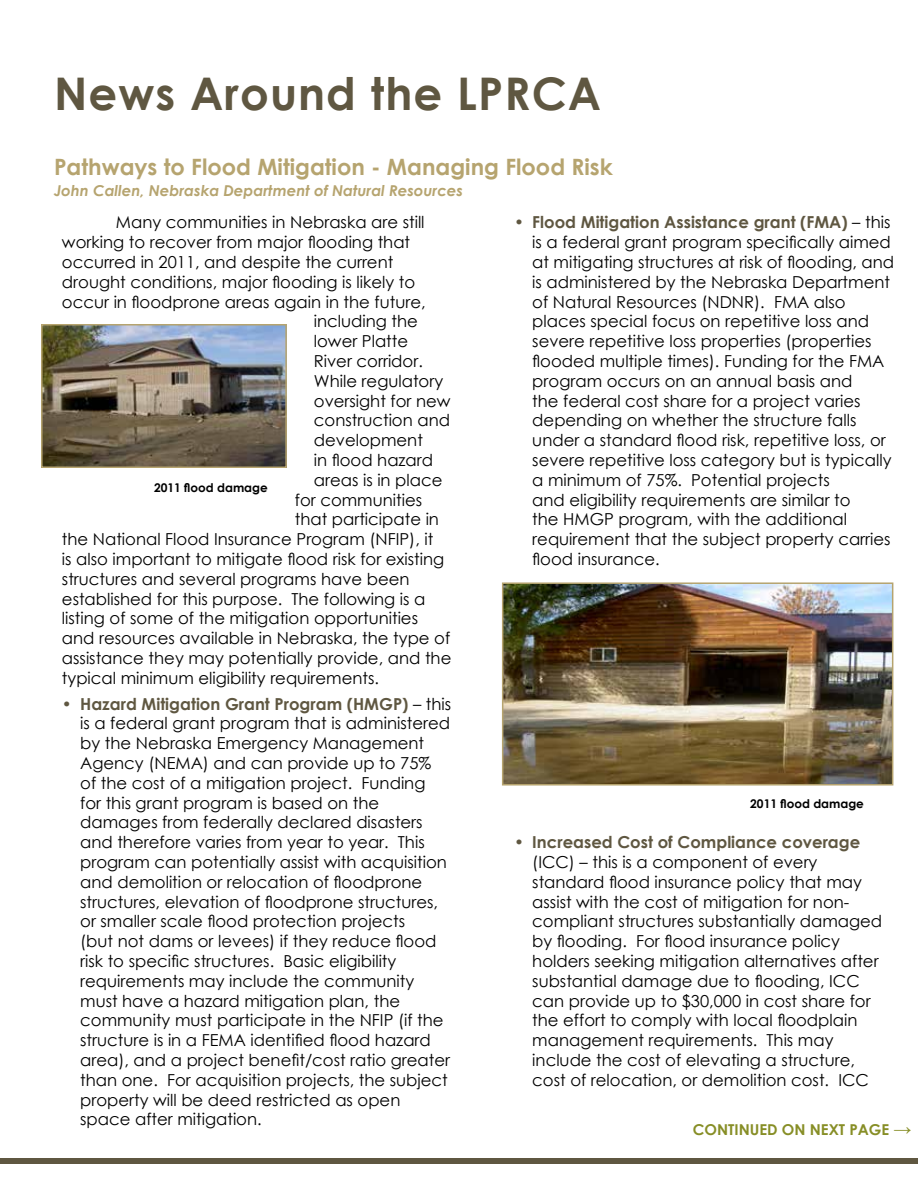
<style>
.page{position:relative;width:918px;height:1188px;background:#fff}
.page>*{position:absolute;margin:0;border:0;box-sizing:border-box;transform-origin:0 0}
.t1{font:700 45px "Century Gothic";letter-spacing:.025em;color:#5f5741}
.t2{font:700 22.5px "Century Gothic";color:#b6a46f}
.t3{font:16.5px/19.8px "Century Gothic";color:#000}
.t4{font:italic 700 15px "Century Gothic";color:#b6a46f}
.t5{font:700 15px "Century Gothic";color:#878e26}
.t6{font:700 12px "Century Gothic";color:#000}
.s1{color:#5f5741}
.s2{font-weight:700;color:#5f5741}
.s3{font-size:18px}
</style>
<div class="page">
<div style="left:0;top:1158px;width:918px;height:6px;background:#5f5741"></div>
<img style="left:44px;top:327px;width:240px;height:138px">
<div style="left:41px;top:324px;width:246px;height:144px;border:2px solid #b6a46f"></div>
<img style="left:505px;top:585px;width:385px;height:198px">
<div style="left:502px;top:582px;width:391px;height:204px;border:2px solid #b6a46f"></div>
<h1 class="t1" style="left:54px;top:59px;width:549px">News Around the LPRCA</h1>
<h2 class="t2" style="left:54px;top:150px;width:560px">Pathways to Flood Mitigation - Managing Flood Risk</h2>
<p class="t4" style="left:54px;top:180px;width:411px">John Callen, Nebraska Department of Natural Resources</p>
<p class="t3" style="left:116px;top:212px;width:310px">Many communities in Nebraska are still</p>
<p class="t3" style="left:62px;top:232px;width:350px">working to recover from major flooding that</p>
<p class="t3" style="left:62px;top:252px;width:333px">occurred in 2011, and despite the current</p>
<p class="t3" style="left:62px;top:272px;width:355px">drought conditions, major flooding is likely to</p>
<p class="t3" style="left:62px;top:291px;width:365px">occur in floodprone areas again in the future,</p>
<p class="t3" style="left:314px;top:311px;width:106px">including the</p>
<p class="t3" style="left:314px;top:331px;width:96px">lower Platte</p>
<p class="t3" style="left:314px;top:351px;width:111px">River corridor.</p>
<p class="t3" style="left:314px;top:371px;width:131px">While regulatory</p>
<p class="t3" style="left:314px;top:390px;width:138px">oversight for new</p>
<p class="t3" style="left:314px;top:410px;width:138px">construction and</p>
<p class="t3" style="left:314px;top:430px;width:111px">development</p>
<p class="t3" style="left:314px;top:450px;width:121px">in flood hazard</p>
<p class="t3" style="left:314px;top:470px;width:130px">areas is in place</p>
<p class="t3" style="left:295px;top:489px;width:129px">for communities</p>
<p class="t3" style="left:295px;top:509px;width:146px">that participate in</p>
<p class="t3" style="left:62px;top:529px;width:373px">the National Flood Insurance Program (NFIP), it</p>
<p class="t3" style="left:62px;top:549px;width:384px">is also important to mitigate flood risk for existing</p>
<p class="t3" style="left:62px;top:569px;width:349px">structures and several programs have been</p>
<p class="t3" style="left:62px;top:588px;width:365px">established for this purpose. The following is a</p>
<p class="t3" style="left:62px;top:608px;width:358px">listing of some of the mitigation opportunities</p>
<p class="t3" style="left:62px;top:628px;width:390px">and resources available in Nebraska, the type of</p>
<p class="t3" style="left:62px;top:648px;width:391px">assistance they may potentially provide, and the</p>
<p class="t3" style="left:62px;top:668px;width:319px">typical minimum eligibility requirements.</p>
<p class="t3" style="left:80px;top:693px;width:373px;text-indent:-18px"><span class="s1">•</span> <span class="s2">Hazard Mitigation Grant Program (HMGP)</span> – this is a federal grant program that is administered by the Nebraska Emergency Management Agency (NEMA) and can provide up to 75% of the cost of a mitigation project. Funding<br>for this grant program is based on the damages from federally declared disasters and therefore varies from year to year. This program can potentially assist with acquisition and demolition or relocation of floodprone structures, elevation of floodprone structures, or smaller scale flood protection projects<br>(but not dams or levees) if they reduce flood risk to specific structures. Basic eligibility requirements may include the community must have a hazard mitigation plan, the community must participate in the NFIP (if the structure is in a FEMA identified flood hazard area), and a project benefit/cost ratio greater than one. For acquisition projects, the subject property will be deed restricted as open space after mitigation.</p>
<p class="t6" style="left:154px;top:479px;width:115px">2011 flood damage</p>
<p class="t3" style="left:532px;top:212px;width:363px;text-indent:-18px"><span class="s1">•</span> <span class="s2">Flood Mitigation Assistance grant (FMA)</span> – this is a federal grant program specifically aimed at mitigating structures at risk of flooding, and is administered by the Nebraska Department of Natural Resources (NDNR). FMA also places special focus on repetitive loss and severe repetitive loss properties (properties flooded multiple times). Funding for the FMA program occurs on an annual basis and<br>the federal cost share for a project varies depending on whether the structure falls under a standard flood risk, repetitive loss, or severe repetitive loss category but is typically a minimum of 75%. Potential projects<br>and eligibility requirements are similar to<br>the HMGP program, with the additional requirement that the subject property carries flood insurance.</p>
<p class="t6" style="left:750px;top:795px;width:115px">2011 flood damage</p>
<p class="t3" style="left:532px;top:832px;width:351px;text-indent:-18px"><span class="s1">•</span> <span class="s2">Increased Cost of Compliance coverage </span>(ICC) – this is a component of every standard flood insurance policy that may assist with the cost of mitigation for non&shy;compliant structures substantially damaged by flooding. For flood insurance policy holders seeking mitigation alternatives after substantial damage due to flooding, ICC can provide up to $30,000 in cost share for the effort to comply with local floodplain management requirements. This may include the cost of elevating a structure, cost of relocation, or demolition cost. ICC</p>
<p class="t5" style="left:693px;top:1118px;width:220px">CONTINUED ON NEXT PAGE <span class="s3">→</span></p>
</div>
